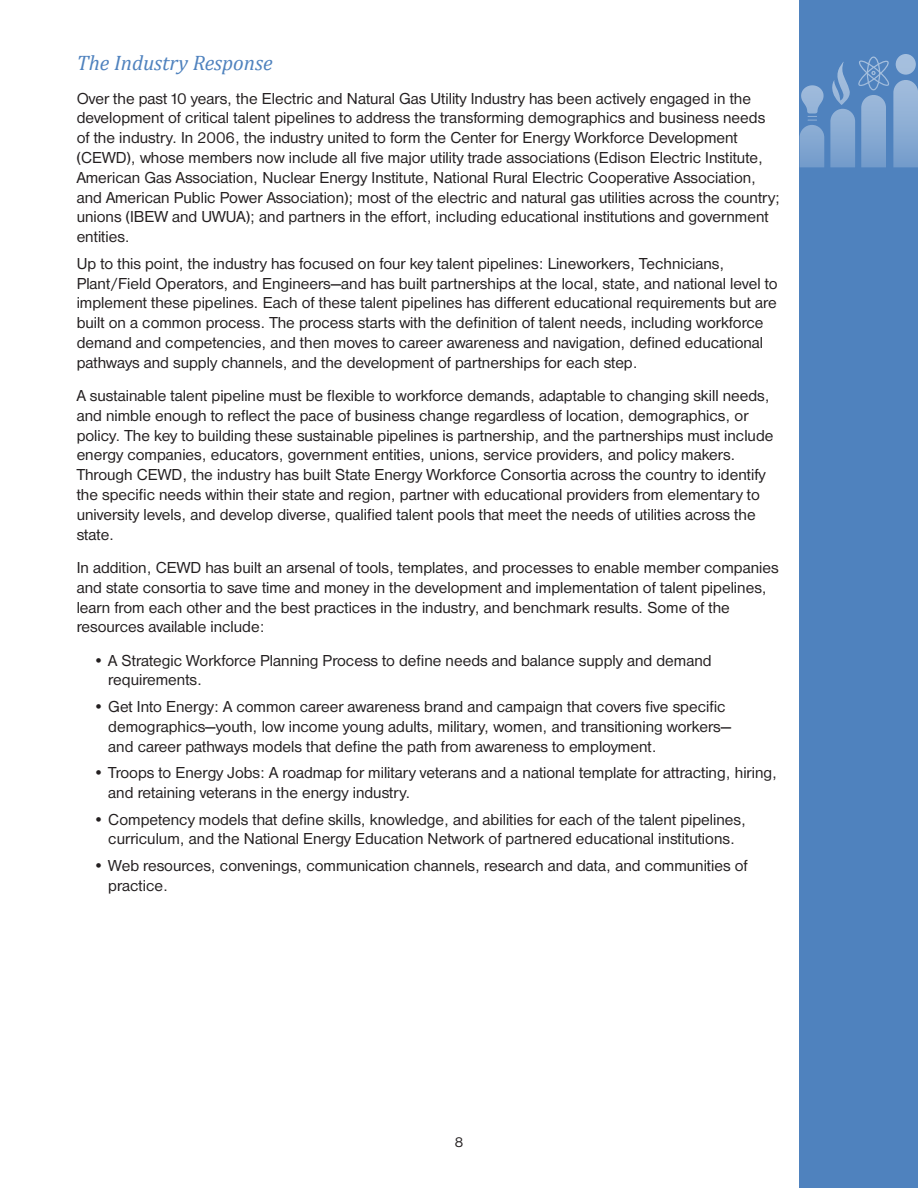
<style>
.page{position:relative;width:918px;height:1188px;background:#fff}
.page>*{position:absolute;margin:0;border:0;box-sizing:border-box;transform-origin:0 0}
.main{font:italic 21px "Cambria";color:#4f82be}
.main-2{font:16.5px/19.8px "Nimbus San D";color:#231f20}
.t1{font:15px "Nimbus San D";color:#231f20}
.s1{font-weight:700}
</style>
<div class="page">
<div style="left:800px;top:0;width:118px;height:1188px;background:#4f82be"></div>
<div style="left:896px;top:54px;width:20px;height:21px;background:#a6c0de;border-radius:50%"></div>
<div style="left:867px;top:57px;width:13px;height:33px;border:1px solid #fff;border-radius:50%"></div>
<svg style="left:800px;top:58px;width:118px;height:109px"></svg>
<p class="main" style="left:77px;top:50px;width:198px">The Industry Response</p>
<p class="main-2" style="left:77px;top:88px;width:705px">Over the past 10 years, the Electric and Natural Gas Utility Industry has been actively engaged in the development of critical talent pipelines to address the transforming demographics and business needs of the industry. In 2006, the industry united to form the Center for Energy Workforce Development (CEWD), whose members now include all five major utility trade associations (Edison Electric Institute, American Gas Association, Nuclear Energy Institute, National Rural Electric Cooperative Association, and American Public Power Association); most of the electric and natural gas utilities across the country; unions (IBEW and UWUA); and partners in the effort, including educational institutions and government entities.</p>
<p class="main-2" style="left:77px;top:253px;width:702px">Up to this point, the industry has focused on four key talent pipelines: Lineworkers, Technicians, Plant/Field Operators, and Engineers—and has built partnerships at the local, state, and national level to implement these pipelines. Each of these talent pipelines has different educational requirements but are built on a common process. The process starts with the definition of talent needs, including workforce demand and competencies, and then moves to career awareness and navigation, defined educational pathways and supply channels, and the development of partnerships for each step.</p>
<p class="main-2" style="left:77px;top:385px;width:698px">A sustainable talent pipeline must be flexible to workforce demands, adaptable to changing skill needs, and nimble enough to reflect the pace of business change regardless of location, demographics, or policy. The key to building these sustainable pipelines is partnership, and the partnerships must include energy companies, educators, government entities, unions, service providers, and policy makers.<br>Through CEWD, the industry has built State Energy Workforce Consortia across the country to identify the specific needs within their state and region, partner with educational providers from elementary to university levels, and develop diverse, qualified talent pools that meet the needs of utilities across the state.</p>
<p class="main-2" style="left:77px;top:557px;width:703px">In addition, CEWD has built an arsenal of tools, templates, and processes to enable member companies and state consortia to save time and money in the development and implementation of talent pipelines, learn from each other and the best practices in the industry, and benchmark results. Some of the resources available include:</p>
<p class="main-2" style="left:108px;top:650px;width:605px;text-indent:-15px"><span class="s1">•</span> A Strategic Workforce Planning Process to define needs and balance supply and demand requirements.</p>
<p class="main-2" style="left:108px;top:696px;width:624px;text-indent:-15px"><span class="s1">•</span> Get Into Energy: A common career awareness brand and campaign that covers five specific demographics—youth, low income young adults, military, women, and transitioning workers— and career pathways models that define the path from awareness to employment.</p>
<p class="main-2" style="left:108px;top:763px;width:670px;text-indent:-15px"><span class="s1">•</span> Troops to Energy Jobs: A roadmap for military veterans and a national template for attracting, hiring, and retaining veterans in the energy industry.</p>
<p class="main-2" style="left:93px;top:809px;width:654px;text-align:center"><span class="s1">•</span> Competency models that define skills, knowledge, and abilities for each of the talent pipelines, curriculum, and the National Energy Education Network of partnered educational institutions.</p>
<p class="main-2" style="left:108px;top:855px;width:641px;text-indent:-15px"><span class="s1">•</span> Web resources, convenings, communication channels, research and data, and communities of practice.</p>
<p class="t1" style="left:455px;top:1133px;width:10px">8</p>
</div>
